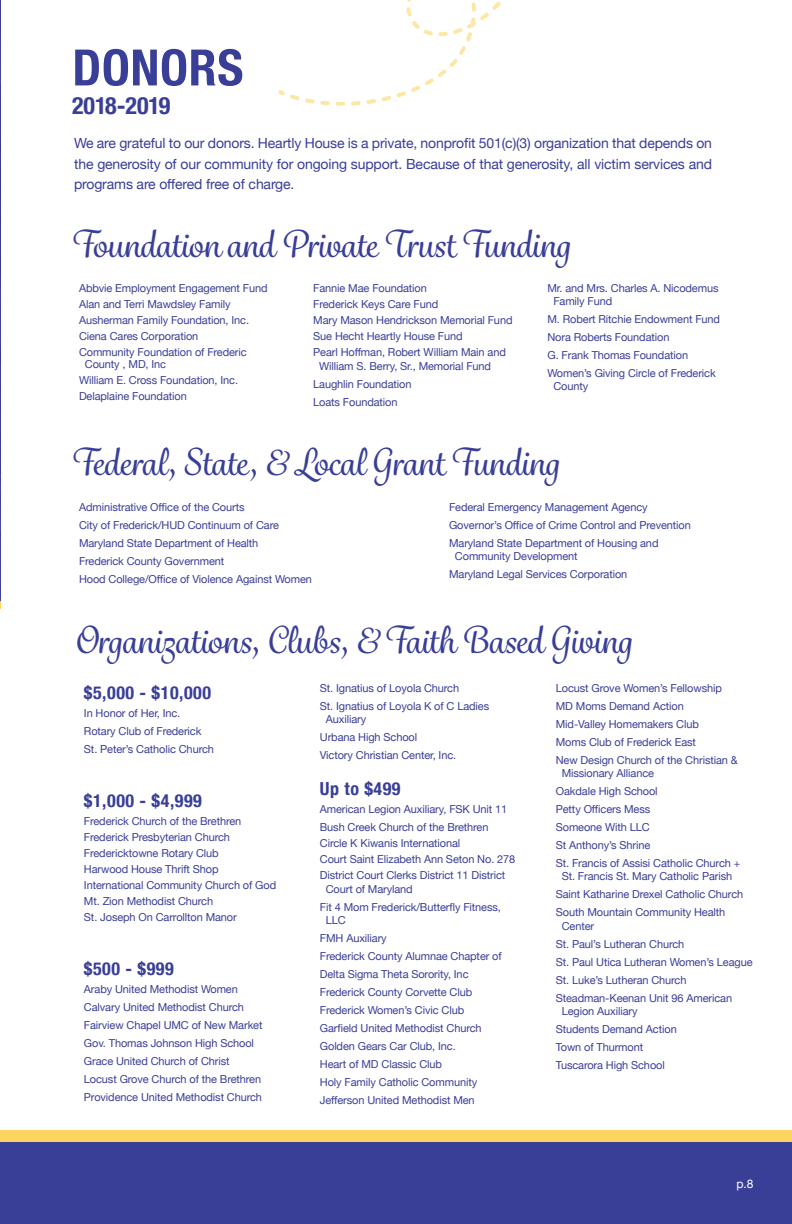
<style>
.page{position:relative;width:792px;height:1224px;background:#fff}
.page>*{position:absolute;margin:0;border:0;box-sizing:border-box;transform-origin:0 0}
.t1{font:700 condensed 50.2px "Helvetica Neue";letter-spacing:.015em;color:#393e97}
.t2{font:500 36px "Grafolita Script";letter-spacing:-.01em;color:#393e97}
.t3{font:700 condensed 24px "Helvetica Neue";color:#393e97}
.t4{font:700 condensed 18px "Helvetica Neue";letter-spacing:.03em;color:#393e97}
.t5{font:14px/20.6px "Helvetica Neue";letter-spacing:-.01em;color:#393d96;text-align:justify}
.t6{font:12px "Helvetica Neue";color:#fff}
.t7{font:11px/18px "Helvetica Neue";letter-spacing:-.01em;color:#393e97}
</style>
<div class="page">
<div style="left:0;top:1142px;width:792px;height:82px;background:#393e97"></div>
<div style="left:0;top:1130px;width:792px;height:12px;background:#fcd561"></div>
<svg style="left:291px;top:98px;width:100px;height:8px"></svg>
<svg style="left:278px;top:0;width:223px;height:98px"></svg>
<h1 class="t1" style="left:72px;top:37px;width:173px">DONORS</h1>
<h3 class="t3" style="left:72px;top:91px;width:100px">2018-2019</h3>
<p class="t5" style="left:74px;top:134px;width:639px">We are grateful to our donors. Heartly House is a private, nonprofit 501(c)(3) organization that depends on the generosity of our community for ongoing support. Because of that generosity, all victim services and programs are offered free of charge.</p>
<h2 class="t2" style="left:70px;top:221px;width:502px">Foundation and Private Trust Funding</h2>
<p class="t7" style="left:79px;top:281px;width:190px;line-height:16px">Abbvie Employment Engagement Fund<br>Alan and Terri Mawdsley Family<br>Ausherman Family Foundation, Inc.<br>Ciena Cares Corporation<br>Community Foundation of Frederic</p>
<p class="t7" style="left:79px;top:357px;width:161px;line-height:16px;text-indent:6px">County , MD, Inc<br>William E. Cross Foundation, Inc.<br>Delaplaine Foundation</p>
<p class="t7" style="left:313px;top:281px;width:201px;line-height:16px">Fannie Mae Foundation<br>Frederick Keys Care Fund<br>Mary Mason Hendrickson Memorial Fund<br>Sue Hecht Heartly House Fund<br>Pearl Hoffman, Robert William Main and</p>
<p class="t7" style="left:313px;top:358px;width:179px;text-indent:6px">William S. Berry, Sr., Memorial Fund<br>Laughlin Foundation<br>Loats Foundation</p>
<p class="t7" style="left:553px;top:282px;width:167px;line-height:13.2px;text-indent:-6px">Mr. and Mrs. Charles A. Nicodemus<br>Family Fund</p>
<p class="t7" style="left:547px;top:311px;width:174px">M. Robert Ritchie Endowment Fund<br>Nora Roberts Foundation<br>G. Frank Thomas Foundation<br>Women’s Giving Circle of Frederick</p>
<p class="t7" style="left:553px;top:378px;width:36px">County</p>
<h2 class="t2" style="left:70px;top:439px;width:491px">Federal, State, &amp; Local Grant Funding</h2>
<p class="t7" style="left:79px;top:499px;width:234px">Administrative Office of the Courts<br>City of Frederick/HUD Continuum of Care Maryland State Department of Health<br>Frederick County Government<br>Hood College/Office of Violence Against Women</p>
<p class="t7" style="left:449px;top:499px;width:243px">Federal Emergency Management Agency<br>Governor’s Office of Crime Control and Prevention<br>Maryland State Department of Housing and</p>
<p class="t7" style="left:449px;top:548px;width:180px;text-indent:6px">Community Development<br>Maryland Legal Services Corporation</p>
<h2 class="t2" style="left:75px;top:617px;width:559px">Organizations, Clubs, &amp; Faith Based Giving</h2>
<h3 class="t4" style="left:84px;top:682px;width:129px">$5,000 - $10,000</h3>
<p class="t7" style="left:84px;top:705px;width:131px">In Honor of Her, Inc.<br>Rotary Club of Frederick<br>St. Peter’s Catholic Church</p>
<h3 class="t4" style="left:84px;top:790px;width:119px">$1,000 - $4,999</h3>
<p class="t7" style="left:84px;top:814px;width:194px;line-height:16px">Frederick Church of the Brethren<br>Frederick Presbyterian Church<br>Fredericktowne Rotary Club<br>Harwood House Thrift Shop<br>International Community Church of God<br>Mt. Zion Methodist Church<br>St. Joseph On Carrollton Manor</p>
<h3 class="t4" style="left:84px;top:958px;width:91px">$500 - $999</h3>
<p class="t7" style="left:84px;top:981px;width:180px">Araby United Methodist Women<br>Calvary United Methodist Church<br>Fairview Chapel UMC of New Market<br>Gov. Thomas Johnson High School<br>Grace United Church of Christ<br>Locust Grove Church of the Brethren<br>Providence United Methodist Church</p>
<p class="t7" style="left:320px;top:680px;width:171px">St. Ignatius of Loyola Church<br>St. Ignatius of Loyola K of C Ladies</p>
<p class="t7" style="left:320px;top:711px;width:138px;text-indent:6px">Auxiliary<br>Urbana High School<br>Victory Christian Center, Inc.</p>
<h3 class="t4" style="left:320px;top:778px;width:82px">Up to $499</h3>
<p class="t7" style="left:320px;top:801px;width:189px">American Legion Auxiliary, FSK Unit 11<br>Bush Creek Church of the Brethren</p>
<p class="t7" style="left:320px;top:836px;width:197px;line-height:16px">Circle K Kiwanis International<br>Court Saint Elizabeth Ann Seton No. 278<br>District Court Clerks District 11 District</p>
<p class="t7" style="left:320px;top:880px;width:183px;text-indent:6px">Court of Maryland<br>Fit 4 Mom Frederick/Butterfly Fitness,</p>
<p class="t7" style="left:320px;top:911px;width:183px;text-indent:6px">LLC<br>FMH Auxiliary<br>Frederick County Alumnae Chapter of<br>Delta Sigma Theta Sorority, Inc<br>Frederick County Corvette Club<br>Frederick Women’s Civic Club<br>Garfield United Methodist Church<br>Golden Gears Car Club, Inc.<br>Heart of MD Classic Club<br>Holy Family Catholic Community<br>Jefferson United Methodist Men</p>
<p class="t7" style="left:556px;top:680px;width:183px">Locust Grove Women’s Fellowship<br>MD Moms Demand Action<br>Mid-Valley Homemakers Club<br>Moms Club of Frederick East<br>New Design Church of the Christian &amp;</p>
<p class="t7" style="left:556px;top:765px;width:186px;text-indent:6px">Missionary Alliance<br>Oakdale High School<br>Petty Officers Mess<br>Someone With LLC<br>St Anthony’s Shrine<br>St. Francis of Assisi Catholic Church +</p>
<p class="t7" style="left:556px;top:868px;width:189px;text-indent:6px">St. Francis St. Mary Catholic Parish<br>Saint Katharine Drexel Catholic Church<br>South Mountain Community Health</p>
<p class="t7" style="left:556px;top:917px;width:198px;text-indent:6px">Center<br>St. Paul’s Lutheran Church<br>St. Paul Utica Lutheran Women’s League<br>St. Luke’s Lutheran Church<br>Steadman-Keenan Unit 96 American</p>
<p class="t7" style="left:556px;top:1003px;width:122px;text-indent:6px">Legion Auxiliary<br>Students Demand Action<br>Town of Thurmont<br>Tuscarora High School</p>
<p class="t6" style="left:737px;top:1175px;width:18px">p.8</p>
</div>
